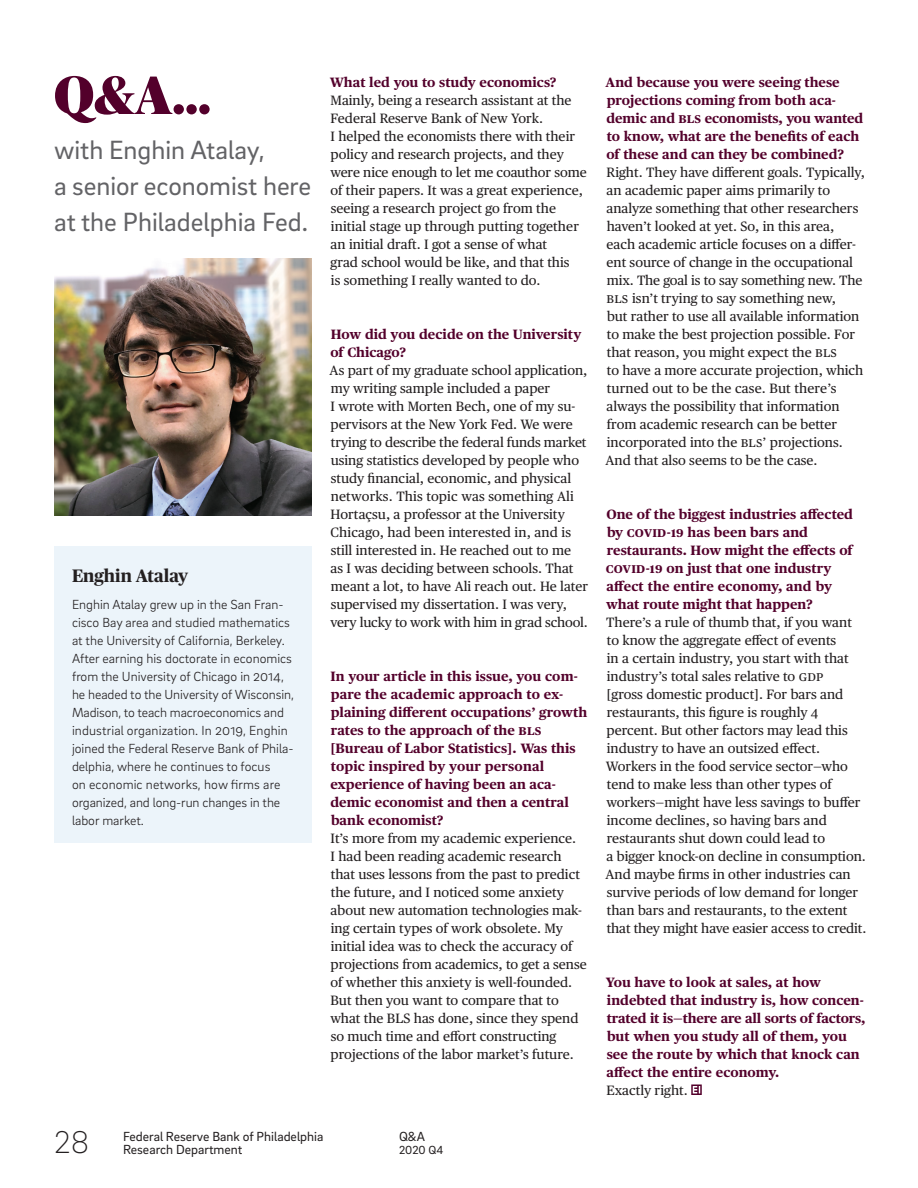
<style>
.page{position:relative;width:918px;height:1188px;background:#fff}
.page>*{position:absolute;margin:0;border:0;box-sizing:border-box;transform-origin:0 0}
.sec{font:900 54px "Publico Banner";color:#53002b}
.t1{font:200 32.25px "Brix Sans";color:#231f20}
.sub{font:27px/36px "Brix Sans";color:#636366}
.t2{font:700 18px "Publico Headline";color:#231f20}
.t3{font:13.5px/18px "Publico Text";color:#231f20}
.t4{font:700 13.5px/18px "Publico Text";color:#53002b}
.t5{font:300 13.5px/18px "Brix Sans";color:#231f20}
.t6{font:13.5px/13.5px "Brix Sans";color:#231f20}
.t7{font:12px "Brix Sans";color:#231f20}
</style>
<div class="page">
<img style="left:54px;top:258px;width:258px;height:258px">
<div style="left:54px;top:546px;width:258px;height:297px;background:#ecf4fa"></div>
<svg style="left:691px;top:1084px;width:11px;height:11px"></svg>
<p class="sec" style="left:54px;top:56px;width:158px">Q&amp;A…</p>
<p class="sub" style="left:54px;top:131px;width:259px">with Enghin Atalay,<br>a senior economist here at the Philadelphia Fed.</p>
<h3 class="t2" style="left:72px;top:563px;width:118px">Enghin Atalay</h3>
<p class="t5" style="left:72px;top:595px;width:223px">Enghin Atalay grew up in the San Fran&shy;cisco Bay area and studied mathematics at the University of California, Berkeley.<br>After earning his doctorate in economics from the University of Chicago in 2014, he headed to the University of Wisconsin, Madison, to teach macroeconomics and industrial organization. In 2019, Enghin joined the Federal Reserve Bank of Phila&shy;delphia, where he continues to focus<br>on economic networks, how firms are organized, and long-run changes in the labor market.</p>
<p class="t4" style="left:330px;top:72px;width:228px">What led you to study economics?</p>
<p class="t3" style="left:330px;top:90px;width:258px">Mainly, being a research assistant at the Federal Reserve Bank of New York.<br>I helped the economists there with their policy and research projects, and they were nice enough to let me coauthor some of their papers. It was a great experience, seeing a research project go from the initial stage up through putting together an initial draft. I got a sense of what<br>grad school would be like, and that this<br>is something I really wanted to do.</p>
<p class="t4" style="left:330px;top:324px;width:252px">How did you decide on the University of Chicago?</p>
<p class="t3" style="left:330px;top:360px;width:260px">As part of my graduate school application, my writing sample included a paper<br>I wrote with Morten Bech, one of my su&shy;pervisors at the New York Fed. We were trying to describe the federal funds market using statistics developed by people who study financial, economic, and physical networks. This topic was something Ali Hortaçsu, a professor at the University Chicago, had been interested in, and is still interested in. He reached out to me<br>as I was deciding between schools. That meant a lot, to have Ali reach out. He later supervised my dissertation. I was very, very lucky to work with him in grad school.</p>
<p class="t4" style="left:330px;top:666px;width:258px">In your article in this issue, you com&shy;pare the academic approach to ex&shy;plaining different occupations’ growth rates to the approach of the BLS [Bureau of Labor Statistics]. Was this topic inspired by your personal experience of having been an aca&shy;demic economist and then a central bank economist?</p>
<p class="t3" style="left:330px;top:828px;width:258px">It’s more from my academic experience.<br>I had been reading academic research that uses lessons from the past to predict the future, and I noticed some anxiety about new automation technologies mak&shy;ing certain types of work obsolete. My initial idea was to check the accuracy of projections from academics, to get a sense of whether this anxiety is well-founded.<br>But then you want to compare that to what the BLS has done, since they spend so much time and effort constructing projections of the labor market’s future.</p>
<h2 class="t1" style="left:54px;top:1122px;width:37px">28</h2>
<p class="t6" style="left:123px;top:1129px;width:202px">Federal Reserve Bank of Philadelphia<br>Research Department</p>
<p class="t6" style="left:399px;top:1129px;width:28px">Q&amp;A</p>
<p class="t7" style="left:399px;top:1142px;width:46px">2020 Q4</p>
<p class="t4" style="left:606px;top:72px;width:259px">And because you were seeing these projections coming from both aca&shy;demic and BLS economists, you wanted to know, what are the benefits of each of these and can they be combined?</p>
<p class="t3" style="left:606px;top:162px;width:261px">Right. They have different goals. Typically, an academic paper aims primarily to analyze something that other researchers haven’t looked at yet. So, in this area, each academic article focuses on a differ&shy;ent source of change in the occupational mix. The goal is to say something new. The BLS isn’t trying to say something new,<br>but rather to use all available information to make the best projection possible. For that reason, you might expect the BLS<br>to have a more accurate projection, which turned out to be the case. But there’s always the possibility that information from academic research can be better incorporated into the BLS’ projections.<br>And that also seems to be the case.</p>
<p class="t4" style="left:606px;top:504px;width:249px">One of the biggest industries affected by COVID-19 has been bars and restaurants. How might the effects of COVID-19 on just that one industry affect the entire economy, and by what route might that happen?</p>
<p class="t3" style="left:606px;top:612px;width:262px">There’s a rule of thumb that, if you want to know the aggregate effect of events<br>in a certain industry, you start with that industry’s total sales relative to GDP<br>[gross domestic product]. For bars and restaurants, this figure is roughly 4 percent. But other factors may lead this industry to have an outsized effect.<br>Workers in the food service sector—who tend to make less than other types of workers—might have less savings to buffer income declines, so having bars and restaurants shut down could lead to<br>a bigger knock-on decline in consumption.<br>And maybe firms in other industries can survive periods of low demand for longer than bars and restaurants, to the extent that they might have easier access to credit.</p>
<p class="t4" style="left:606px;top:972px;width:261px">You have to look at sales, at how indebted that industry is, how concen&shy;trated it is—there are all sorts of factors, but when you study all of them, you see the route by which that knock can affect the entire economy.</p>
<p class="t3" style="left:607px;top:1080px;width:83px">Exactly right.</p>
</div>
